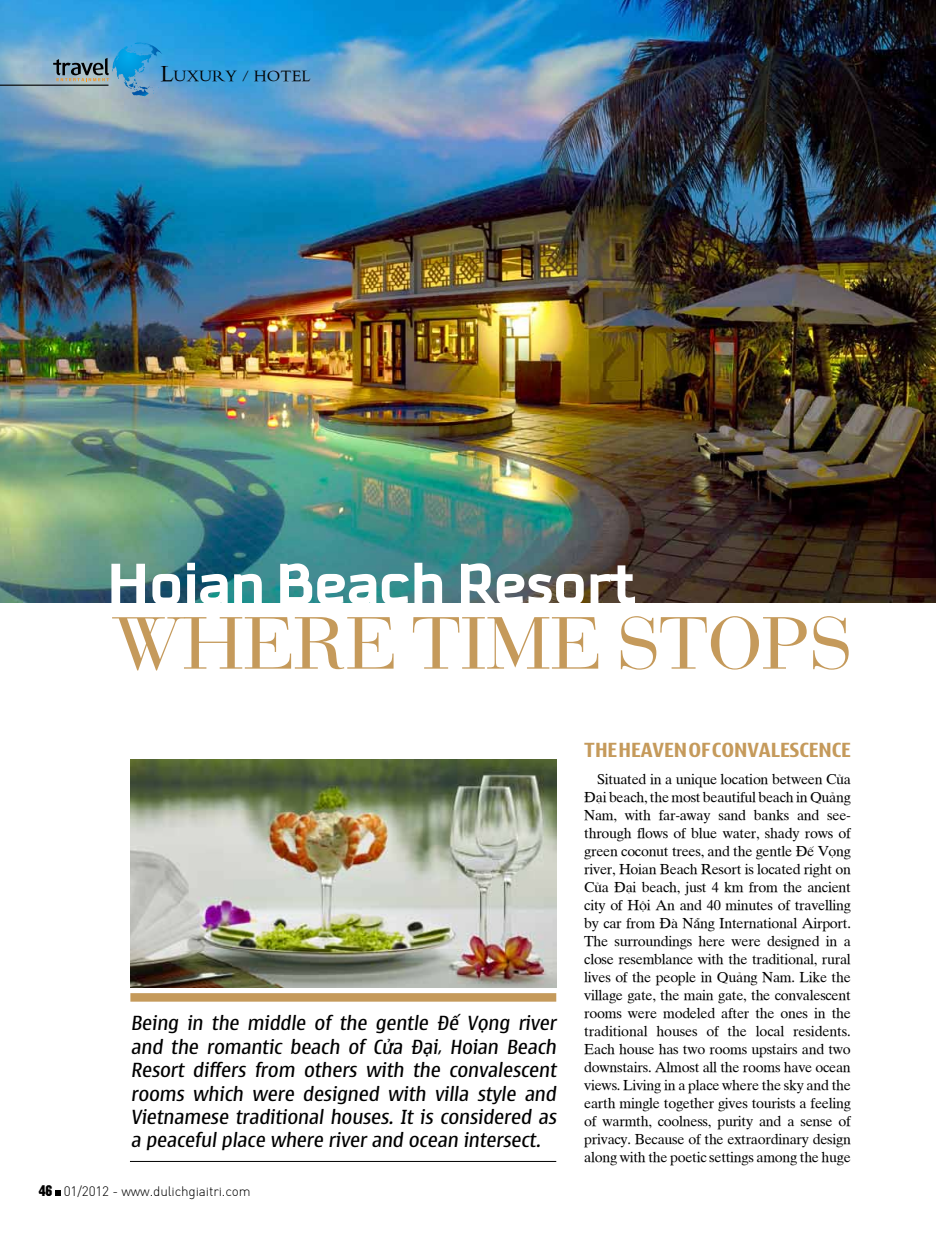
<style>
.page{position:relative;width:936px;height:1234px;background:#fff}
.page>*{position:absolute;margin:0;border:0;box-sizing:border-box;transform-origin:0 0}
.t1{font:77.1px "Bodoni";color:#c59a5b}
.t2{font:700 62.85px "Downtempo";color:#fff}
.t3{font:19.5px/23.4px "UTM Nokia Standard";letter-spacing:-.01em;color:#000;text-align:justify}
.t4{font:700 19.5px "UTM Nokia Standard";letter-spacing:-.005em;color:#c59a5b}
.t5{font:500 16.5px "SFU Bembo";color:#000}
.t6{font:14.25px/18px "SFU Times Ten Roman";letter-spacing:-.02em;color:#000;text-align:justify}
.t7{font:13.5px "SFUDIN Light";letter-spacing:-.01em;color:#000}
.s1{font-size:24px}
.s2{font-family:"SFU Machine";font-size:15px}
</style>
<div class="page">
<svg style="left:55px;top:1190px;width:6px;height:5px"></svg>
<img style="left:0;top:0;width:935px;height:602px">
<svg style="left:53px;top:43px;width:109px;height:39px;background:#569cc2"></svg>
<hr style="left:0;top:85px;width:108px;height:1px;background:#000">
<hr style="left:130px;top:1160px;width:426px;height:1px;background:#000">
<img style="left:130px;top:759px;width:426px;height:228px">
<div style="left:130px;top:992px;width:426px;height:9px;background:#c59a5b"></div>
<p class="t5" style="left:160px;top:62px;width:152px"><span class="s1">L</span>UXURY / HOTEL</p>
<h2 class="t2" style="left:107px;top:548px;width:530px">Hoian Beach Resort</h2>
<h1 class="t1" style="left:113px;top:598px;width:740px">WHERE TIME STOPS</h1>
<p class="t3" style="left:131px;top:1010px;width:430px">Being in the middle of the gentle Đế Vọng river and the romantic beach of Cửa Đại, Hoian Beach Resort differs from others with the convalescent rooms which were designed with villa style and Vietnamese traditional houses. It is considered as a peaceful place where river and ocean intersect.</p>
<p class="t7" style="left:39px;top:1179px;width:213px"><span class="s2">46</span> 01/2012 - www.dulichgiaitri.com</p>
<h3 class="t4" style="left:584px;top:735px;width:268px">THE HEAVEN OF CONVALESCENCE</h3>
<p class="t6" style="left:584px;top:768px;width:268px;text-indent:13px">Situated in a unique location between Cửa Đại beach, the most beautiful beach in Quảng Nam, with far-away sand banks and see&shy;through flows of blue water, shady rows of green coconut trees, and the gentle Đế Vọng river, Hoian Beach Resort is located right on Cửa Đại beach, just 4 km from the ancient city of Hội An and 40 minutes of travelling by car from Đà Nẵng International Airport.<br>The surroundings here were designed in a close resemblance with the traditional, rural lives of the people in Quảng Nam. Like the village gate, the main gate, the convalescent rooms were modeled after the ones in the traditional houses of the local residents.<br>Each house has two rooms upstairs and two downstairs. Almost all the rooms have ocean views. Living in a place where the sky and the earth mingle together gives tourists a feeling of warmth, coolness, purity and a sense of privacy. Because of the extraordinary design along with the poetic settings among the huge</p>
</div>
